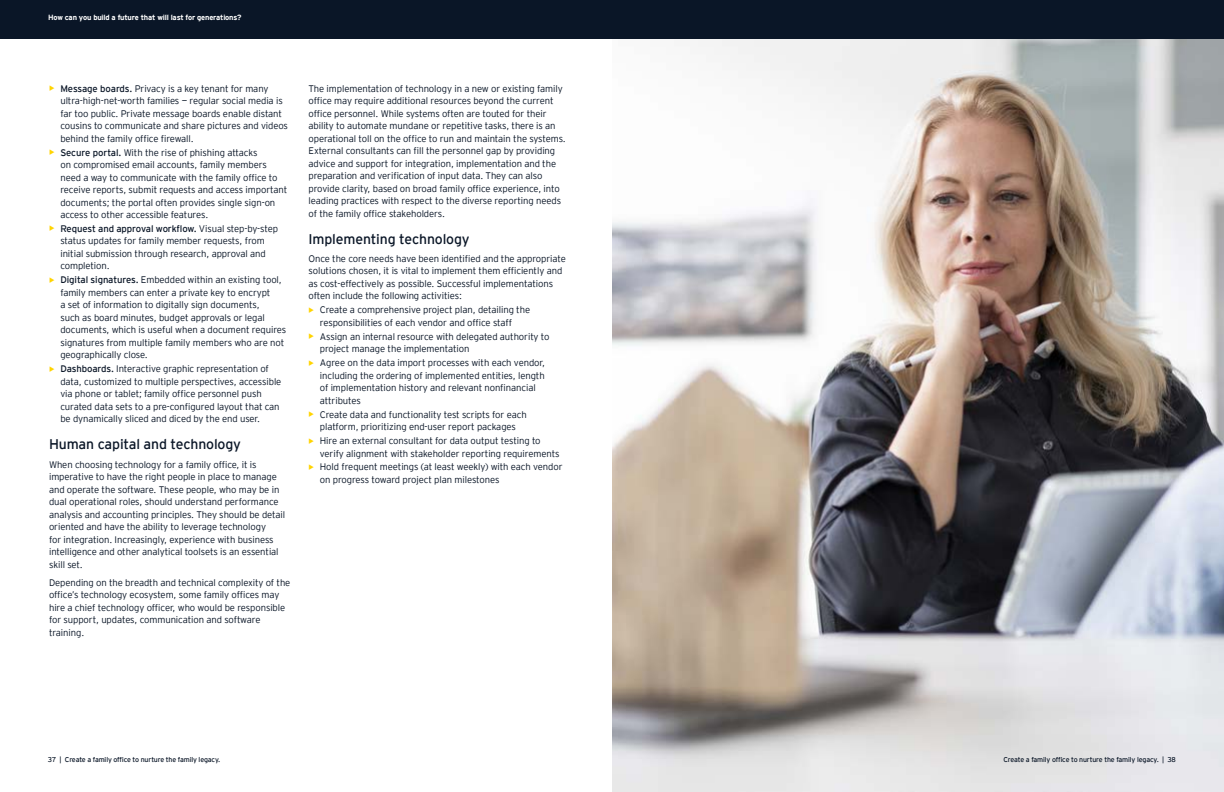
<style>
.page{position:relative;width:1224px;height:792px;background:#fff}
.page>*{position:absolute;margin:0;border:0;box-sizing:border-box;transform-origin:0 0}
.t1{font:14px "EY Interstate";letter-spacing:-.01em;color:#0a1627}
.t2{font:300 9.5px/12.5px "EY Interstate";letter-spacing:-.01em;color:#0a1627}
.t3{font:700 7.5px "EY Interstate";letter-spacing:-.02em;color:#fff}
.t4{font:7px "EY Interstate";letter-spacing:-.02em;color:#0a1627}
.s1{font-weight:700;font-size:10.5px;color:#ffd400}
.s2{font-style:inherit}
</style>
<div class="page">
<img style="left:612px;top:39px;width:612px;height:753px">
<div style="left:0;top:0;width:1224px;height:39px;background:#0a1627"></div>
<p class="t3" style="left:48px;top:12px;width:195px">How can you build a future that will last for generations?</p>
<p class="t2" style="left:60px;top:81px;width:229px;text-indent:-11px"><span class="s1">•</span> <span class="s2">Message boards.</span> Privacy is a key tenant for many ultra-high-net-worth families — regular social media is far too public. Private message boards enable distant cousins to communicate and share pictures and videos behind the family office firewall.</p>
<p class="t2" style="left:60px;top:145px;width:228px;text-indent:-11px"><span class="s1">•</span> <span class="s2">Secure portal.</span> With the rise of phishing attacks<br>on compromised email accounts, family members need a way to communicate with the family office to receive reports, submit requests and access important documents; the portal often provides single sign-on access to other accessible features.</p>
<p class="t2" style="left:60px;top:222px;width:219px;text-indent:-11px"><span class="s1">•</span> <span class="s2">Request and approval workflow.</span> Visual step-by-step status updates for family member requests, from initial submission through research, approval and completion.</p>
<p class="t2" style="left:60px;top:273px;width:227px;text-indent:-11px"><span class="s1">•</span> <span class="s2">Digital signatures.</span> Embedded within an existing tool, family members can enter a private key to encrypt<br>a set of information to digitally sign documents,<br>such as board minutes, budget approvals or legal documents, which is useful when a document requires signatures from multiple family members who are not geographically close.</p>
<p class="t2" style="left:60px;top:362px;width:223px;text-indent:-11px"><span class="s1">•</span> <span class="s2">Dashboards.</span> Interactive graphic representation of data, customized to multiple perspectives, accessible via phone or tablet; family office personnel push curated data sets to a pre-configured layout that can be dynamically sliced and diced by the end user.</p>
<h1 class="t1" style="left:49px;top:435px;width:194px">Human capital and technology</h1>
<p class="t2" style="left:49px;top:457px;width:238px">When choosing technology for a family office, it is imperative to have the right people in place to manage and operate the software. These people, who may be in dual operational roles, should understand performance analysis and accounting principles. They should be detail oriented and have the ability to leverage technology<br>for integration. Increasingly, experience with business intelligence and other analytical toolsets is an essential skill set.</p>
<p class="t2" style="left:49px;top:576px;width:243px">Depending on the breadth and technical complexity of the office’s technology ecosystem, some family offices may hire a chief technology officer, who would be responsible for support, updates, communication and software training.</p>
<p class="t2" style="left:309px;top:81px;width:259px">The implementation of technology in a new or existing family office may require additional resources beyond the current office personnel. While systems often are touted for their ability to automate mundane or repetitive tasks, there is an operational toll on the office to run and maintain the systems.<br>External consultants can fill the personnel gap by providing advice and support for integration, implementation and the preparation and verification of input data. They can also provide clarity, based on broad family office experience, into leading practices with respect to the diverse reporting needs of the family office stakeholders.</p>
<h1 class="t1" style="left:309px;top:229px;width:163px">Implementing technology</h1>
<p class="t2" style="left:309px;top:252px;width:259px">Once the core needs have been identified and the appropriate solutions chosen, it is vital to implement them efficiently and as cost-effectively as possible. Successful implementations often include the following activities:</p>
<p class="t2" style="left:320px;top:303px;width:212px;text-indent:-11px"><span class="s1">•</span> Create a comprehensive project plan, detailing the responsibilities of each vendor and office staff</p>
<p class="t2" style="left:320px;top:330px;width:231px;text-indent:-11px"><span class="s1">•</span> Assign an internal resource with delegated authority to project manage the implementation</p>
<p class="t2" style="left:320px;top:356px;width:227px;text-indent:-11px"><span class="s1">•</span> Agree on the data import processes with each vendor, including the ordering of implemented entities, length of implementation history and relevant nonfinancial attributes</p>
<p class="t2" style="left:309px;top:407px;width:220px;text-align:center"><span class="s1">•</span> Create data and functionality test scripts for each platform, prioritizing end-user report packages</p>
<p class="t2" style="left:320px;top:434px;width:241px;text-indent:-11px"><span class="s1">•</span> Hire an external consultant for data output testing to verify alignment with stakeholder reporting requirements</p>
<p class="t2" style="left:320px;top:460px;width:244px;text-indent:-11px"><span class="s1">•</span> Hold frequent meetings (at least weekly) with each vendor on progress toward project plan milestones</p>
<p class="t4" style="left:48px;top:754px;width:174px">37 | Create a family office to nurture the family legacy.</p>
<p class="t4" style="left:1003px;top:754px;width:174px">Create a family office to nurture the family legacy. | 38</p>
</div>
